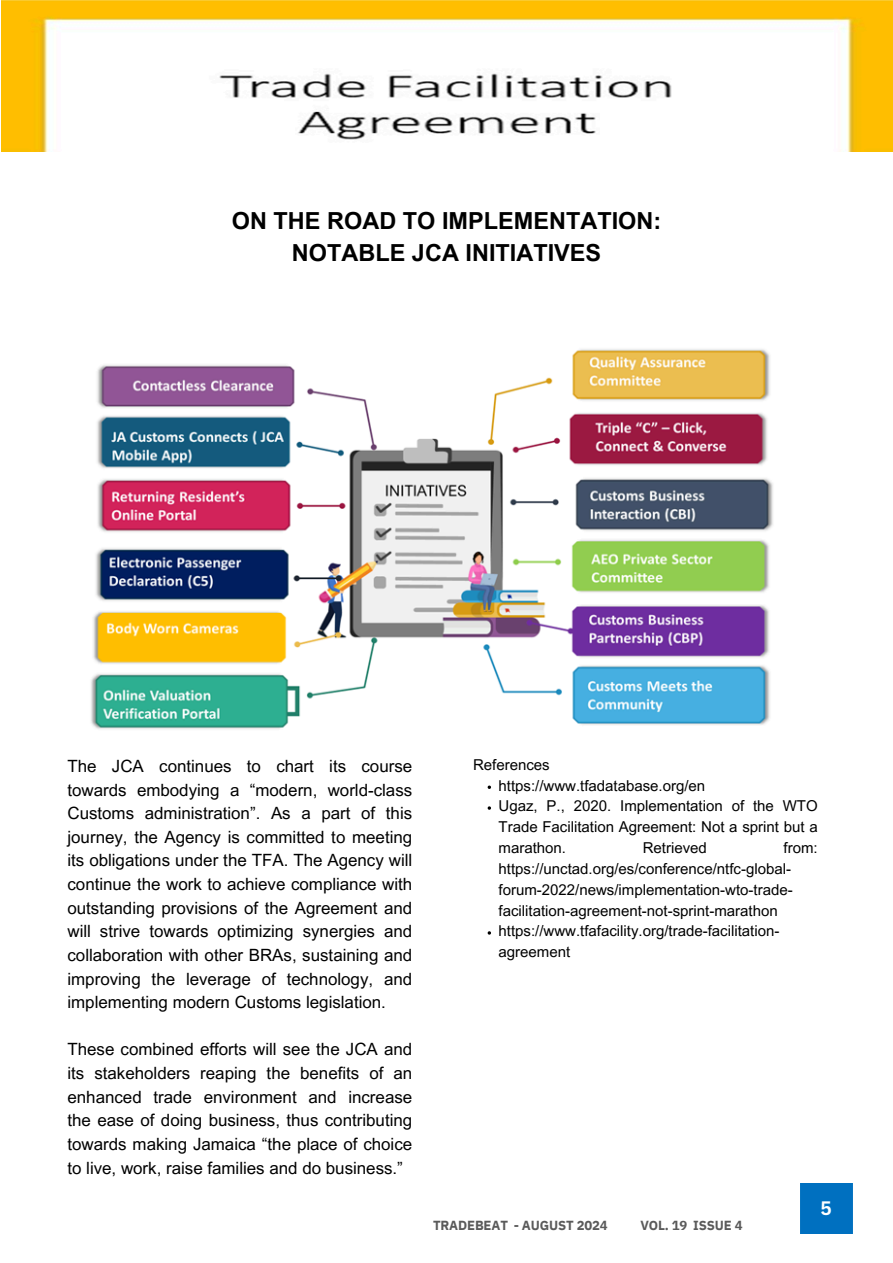
<style>
.page{position:relative;width:893px;height:1263px;background:#fff}
.page>*{position:absolute;margin:0;border:0;box-sizing:border-box;transform-origin:0 0}
.t1{font:700 23.48px/32px "Arial MT Pro";color:#000;text-align:center}
.t2{font:700 18.98px "Canva Sans";color:#fff}
.t3{font:16.88px/23.6px "Arial MT Pro";color:#000;text-align:justify}
.t4{font:15px/20.9px "Arial MT Pro";color:#000}
.t5{font:700 13.12px "IBM Plex Sans";letter-spacing:-.01em;color:#5a5a5a}
</style>
<div class="page">
<img style="left:91px;top:349px;width:682px;height:380px">
<img style="left:2px;top:0;width:891px;height:152px">
<svg style="left:487px;top:785px;width:4px;height:4px"></svg>
<svg style="left:487px;top:806px;width:4px;height:4px"></svg>
<svg style="left:487px;top:931px;width:4px;height:4px"></svg>
<div style="left:800px;top:1183px;width:52px;height:50px;background:#0070c0"></div>
<p class="t1" style="left:232px;top:208px;width:431px">ON THE ROAD TO IMPLEMENTATION:<br>NOTABLE JCA INITIATIVES</p>
<h2 class="t3" style="left:67px;top:756px;width:346px">The JCA continues to chart its course towards embodying a “modern, world-class Customs administration”. As a part of this journey, the Agency is committed to meeting its obligations under the TFA. The Agency will continue the work to achieve compliance with outstanding provisions of the Agreement and will strive towards optimizing synergies and collaboration with other BRAs, sustaining and improving the leverage of technology, and implementing modern Customs legislation.</h2>
<h2 class="t3" style="left:67px;top:1040px;width:346px">These combined efforts will see the JCA and its stakeholders reaping the benefits of an enhanced trade environment and increase the ease of doing business, thus contributing towards making Jamaica “the place of choice to live, work, raise families and do business.”</h2>
<h3 class="t4" style="left:473px;top:756px;width:78px">References</h3>
<p class="t4" style="left:498px;top:777px;width:208px">https://www.tfadatabase.org/en</p>
<p class="t4" style="left:498px;top:798px;width:321px;text-align:justify">Ugaz, P., 2020. Implementation of the WTO Trade Facilitation Agreement: Not a sprint but a marathon.</p>
<p class="t4" style="left:498px;top:839px;width:321px;text-indent:285px">from: https://unctad.org/es/conference/ntfc-global&shy;forum-2022/news/implementation-wto-trade&shy;facilitation-agreement-not-sprint-marathon</p>
<p class="t4" style="left:498px;top:922px;width:282px">https://www.tfafacility.org/trade-facilitation&shy;agreement</p>
<p class="t4" style="left:643px;top:839px;width:66px">Retrieved</p>
<p class="t5" style="left:433px;top:1216px;width:176px">TRADEBEAT - AUGUST 2024</p>
<p class="t5" style="left:640px;top:1216px;width:104px">VOL. 19 ISSUE 4</p>
<p class="t2" style="left:820px;top:1194px;width:13px">5</p>
</div>
